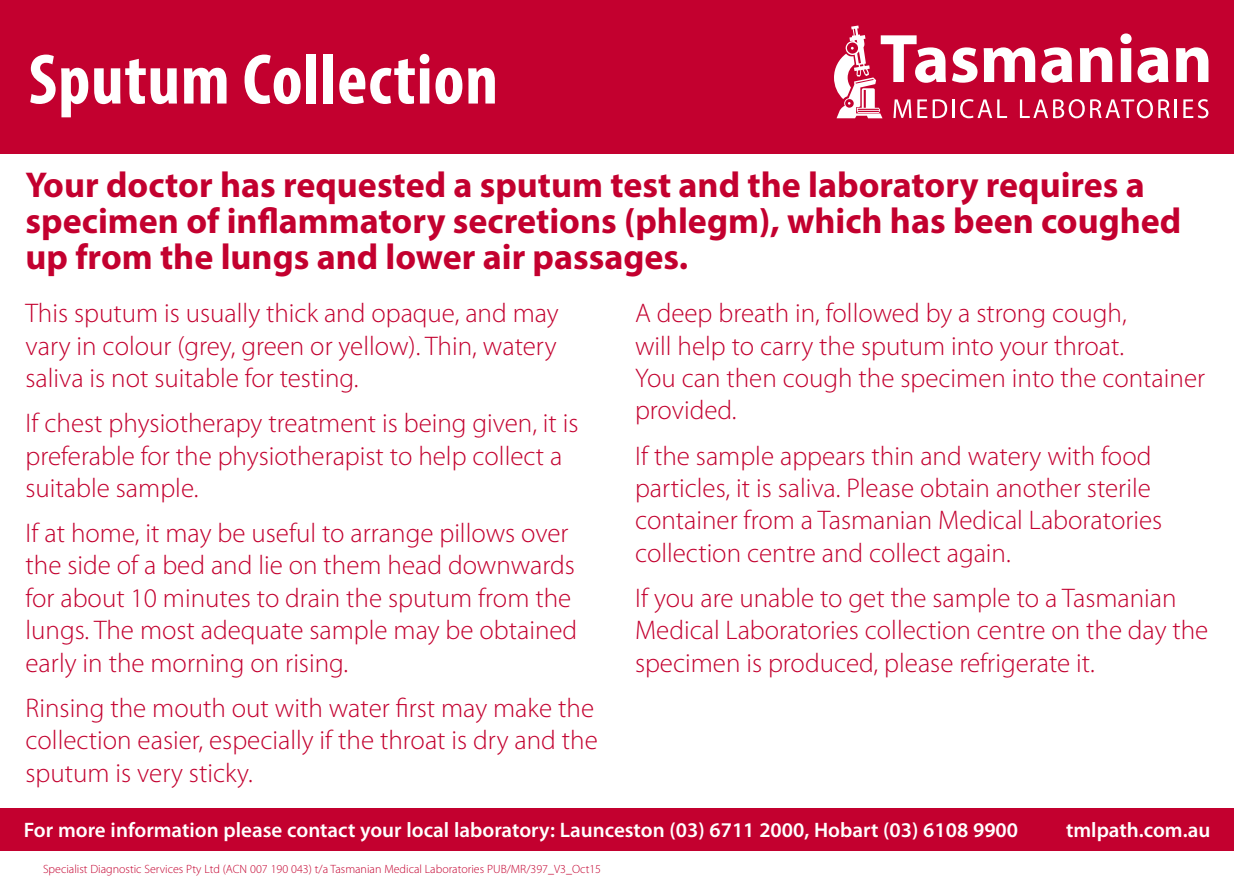
<style>
.page{position:relative;width:1234px;height:893px;background:#fff}
.page>*{position:absolute;margin:0;border:0;box-sizing:border-box;transform-origin:0 0}
.t1{font:700 condensed 72px "Myriad Pro";letter-spacing:.01em;color:#fff}
.t2{font:700 36px/36px "Myriad Pro";color:#c3002f}
.t3{font:300 27px/32.4px "Myriad Pro";color:#c3002f}
.t4{font:600 21px "Myriad Pro";color:#fff}
.t5{font:300 12px "Myriad Pro";color:#c3002f}
</style>
<div class="page">
<div style="left:0;top:0;width:1233px;height:153px;background:#c3002f"></div>
<div style="left:0;top:808px;width:1233px;height:42px;background:#c3002f"></div>
<svg style="left:834px;top:26px;width:374px;height:92px"></svg>
<h1 class="t1" style="left:29px;top:35px;width:471px">Sputum Collection</h1>
<h2 class="t2" style="left:26px;top:166px;width:1157px">Your doctor has requested a sputum test and the laboratory requires a specimen of inflammatory secretions (phlegm), which has been coughed up from the lungs and lower air passages.</h2>
<p class="t3" style="left:26px;top:297px;width:534px;text-align:justify">This sputum is usually thick and opaque, and may vary in colour (grey, green or yellow). Thin, watery saliva is not suitable for testing.</p>
<p class="t3" style="left:26px;top:407px;width:554px">If chest physiotherapy treatment is being given, it is preferable for the physiotherapist to help collect a suitable sample.</p>
<p class="t3" style="left:26px;top:517px;width:553px">If at home, it may be useful to arrange pillows over the side of a bed and lie on them head downwards for about 10 minutes to drain the sputum from the lungs. The most adequate sample may be obtained early in the morning on rising.</p>
<p class="t3" style="left:26px;top:692px;width:573px">Rinsing the mouth out with water first may make the collection easier, especially if the throat is dry and the sputum is very sticky.</p>
<p class="t3" style="left:635px;top:297px;width:571px">A deep breath in, followed by a strong cough,<br>will help to carry the sputum into your throat.<br>You can then cough the specimen into the container provided.</p>
<p class="t3" style="left:635px;top:440px;width:529px">If the sample appears thin and watery with food particles, it is saliva. Please obtain another sterile container from a Tasmanian Medical Laboratories collection centre and collect again.</p>
<p class="t3" style="left:635px;top:582px;width:574px">If you are unable to get the sample to a Tasmanian<br>Medical Laboratories collection centre on the day the specimen is produced, please refrigerate it.</p>
<p class="t4" style="left:24px;top:818px;width:995px">For more information please contact your local laboratory: Launceston (03) 6711 2000, Hobart (03) 6108 9900</p>
<p class="t4" style="left:1065px;top:818px;width:146px">tmlpath.com.au</p>
<p class="t5" style="left:43px;top:862px;width:559px">Specialist Diagnostic Services Pty Ltd (ACN 007 190 043) t/a Tasmanian Medical Laboratories PUB/MR/397_V3_Oct15</p>
</div>
